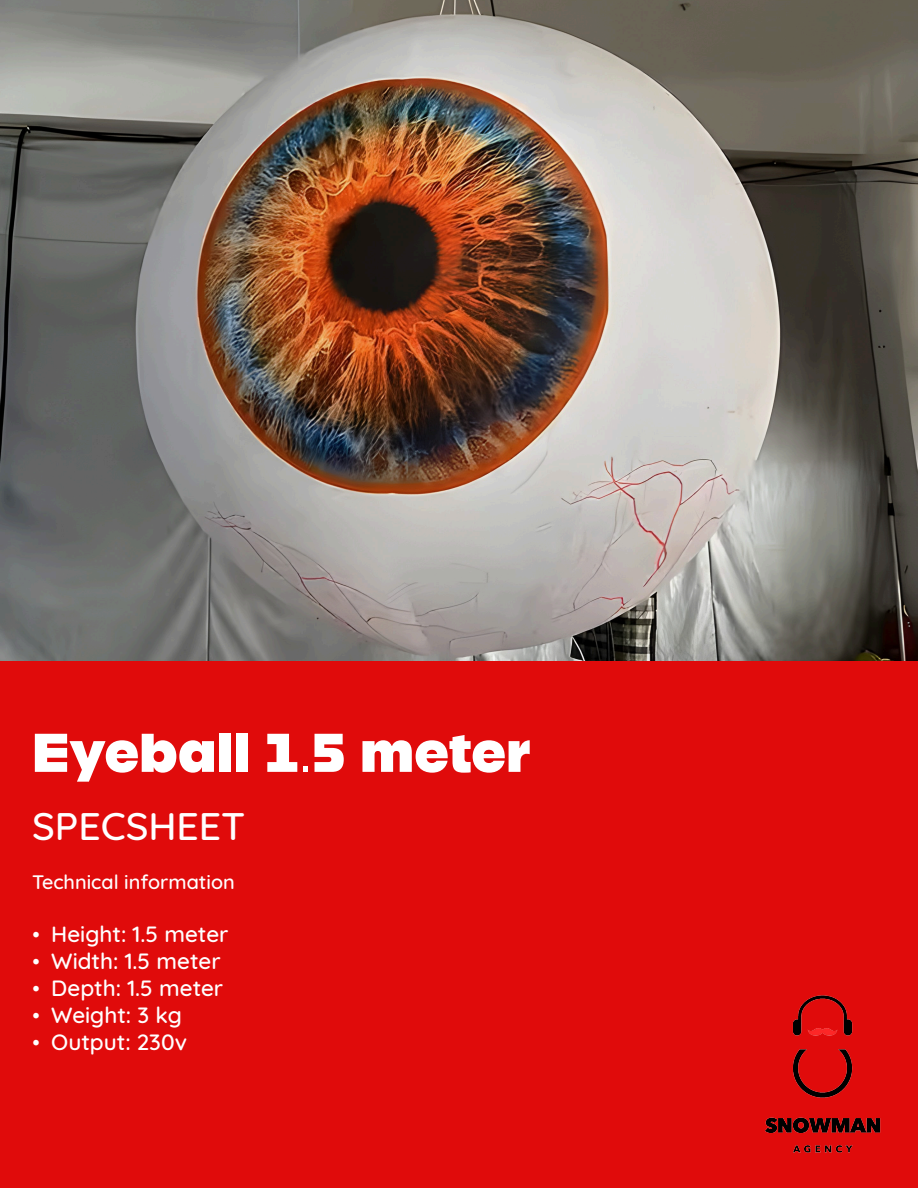
<style>
.page{position:relative;width:918px;height:1188px;background:#e00b0b}
.page>*{position:absolute;margin:0;border:0;box-sizing:border-box;transform-origin:0 0}
.t1{font:54.45px "Alfarn 2";color:#fff}
.t2{font:500 39.15px "Quicksand";color:#fff}
.t3{font:500 22.5px "Quicksand";color:#fff}
.t4{font:500 19.95px "Quicksand";color:#fff}
.s1{font-family:"Times New Roman";font-weight:400}
</style>
<div class="page">
<img style="left:0;top:0;width:918px;height:660px">
<img style="left:408px;top:660px;width:510px;height:493px">
<h1 class="t1" style="left:32px;top:719px;width:500px">Eyeball 1.5 meter</h1>
<h2 class="t2" style="left:32px;top:794px;width:215px">SPECSHEET</h2>
<p class="t4" style="left:32px;top:866px;width:204px">Technical information</p>
<p class="t3" style="left:32px;top:916px;width:198px"><span class="s1">•</span> Height: 1.5 meter</p>
<p class="t3" style="left:32px;top:943px;width:190px"><span class="s1">•</span> Width: 1.5 meter</p>
<p class="t3" style="left:32px;top:970px;width:193px"><span class="s1">•</span> Depth: 1.5 meter</p>
<p class="t3" style="left:32px;top:997px;width:151px"><span class="s1">•</span> Weight: 3 kg</p>
<p class="t3" style="left:32px;top:1024px;width:156px"><span class="s1">•</span> Output: 230v</p>
</div>
